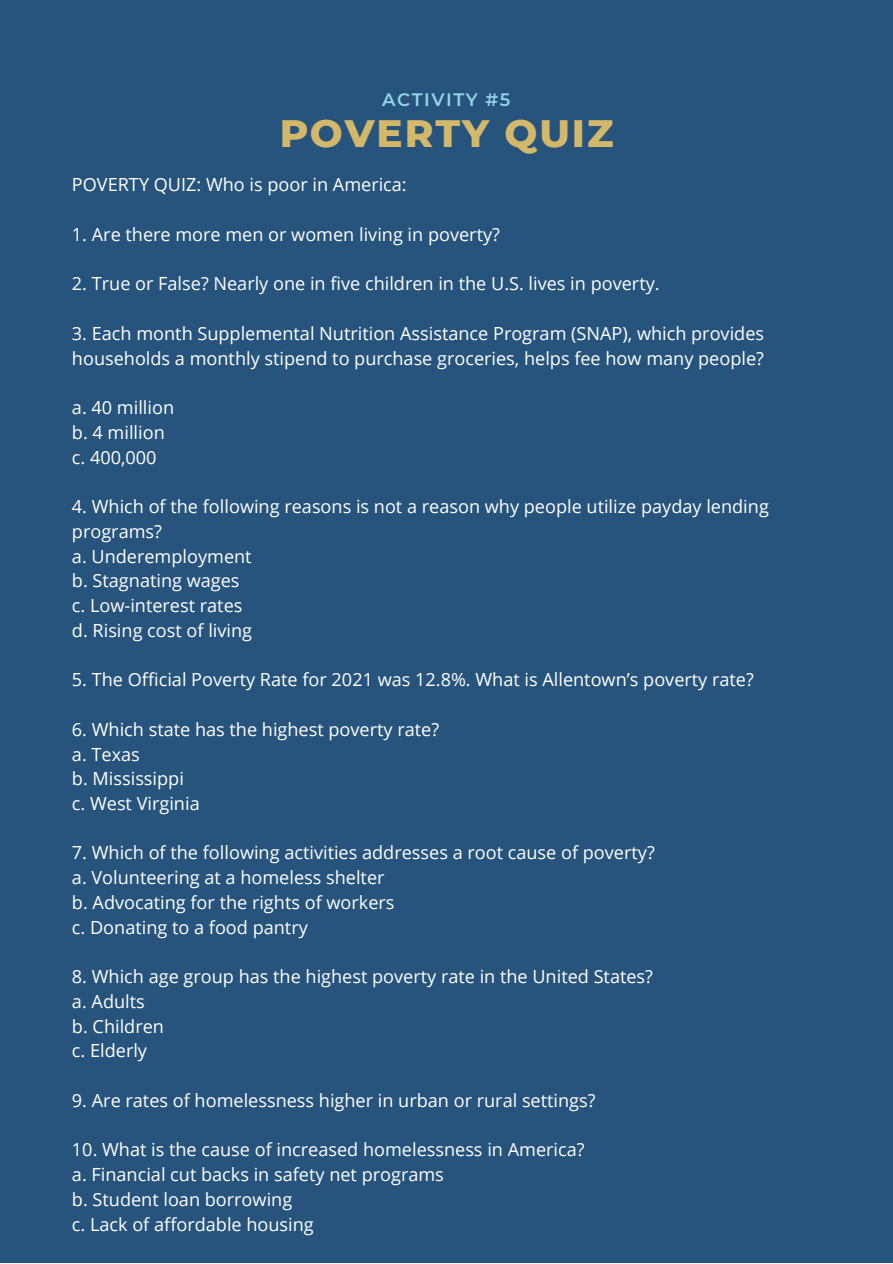
<style>
.page{position:relative;width:893px;height:1264px;background:#fff}
.page>*{position:absolute;margin:0;border:0;box-sizing:border-box;transform-origin:0 0}
.t1{font:800 39px "Montserrat";letter-spacing:.05em;color:#ffd166}
.t2{font:18.15px/24.8px "Open Sans";color:#fff}
.t3{font:600 18px "Montserrat";letter-spacing:.085em;color:#92d5e6}
</style>
<div class="page">
<div style="left:0;top:0;width:892px;height:1262px;background:#26547c"></div>
<p class="t3" style="left:382px;top:88px;width:130px">ACTIVITY #5</p>
<h1 class="t1" style="left:279px;top:110px;width:336px">POVERTY QUIZ</h1>
<p class="t2" style="left:72px;top:172px;width:336px">POVERTY QUIZ: Who is poor in America:</p>
<p class="t2" style="left:72px;top:221px;width:429px">1. Are there more men or women living in poverty?</p>
<p class="t2" style="left:72px;top:271px;width:589px">2. True or False? Nearly one in five children in the U.S. lives in poverty.</p>
<p class="t2" style="left:72px;top:320px;width:693px">3. Each month Supplemental Nutrition Assistance Program (SNAP), which provides households a monthly stipend to purchase groceries, helps fee how many people?</p>
<p class="t2" style="left:72px;top:395px;width:104px">a. 40 million b. 4 million c. 400,000</p>
<p class="t2" style="left:72px;top:493px;width:698px">4. Which of the following reasons is not a reason why people utilize payday lending programs?<br>a. Underemployment<br>b. Stagnating wages<br>c. Low-interest rates<br>d. Rising cost of living</p>
<p class="t2" style="left:72px;top:667px;width:683px">5. The Official Poverty Rate for 2021 was 12.8%. What is Allentown’s poverty rate?</p>
<p class="t2" style="left:72px;top:716px;width:368px">6. Which state has the highest poverty rate? a. Texas<br>b. Mississippi<br>c. West Virginia</p>
<p class="t2" style="left:72px;top:840px;width:584px">7. Which of the following activities addresses a root cause of poverty? a. Volunteering at a homeless shelter<br>b. Advocating for the rights of workers<br>c. Donating to a food pantry</p>
<p class="t2" style="left:72px;top:963px;width:582px">8. Which age group has the highest poverty rate in the United States? a. Adults<br>b. Children<br>c. Elderly</p>
<p class="t2" style="left:72px;top:1087px;width:525px">9. Are rates of homelessness higher in urban or rural settings?</p>
<p class="t2" style="left:72px;top:1136px;width:514px">10. What is the cause of increased homelessness in America? a. Financial cut backs in safety net programs<br>b. Student loan borrowing<br>c. Lack of affordable housing</p>
</div>
